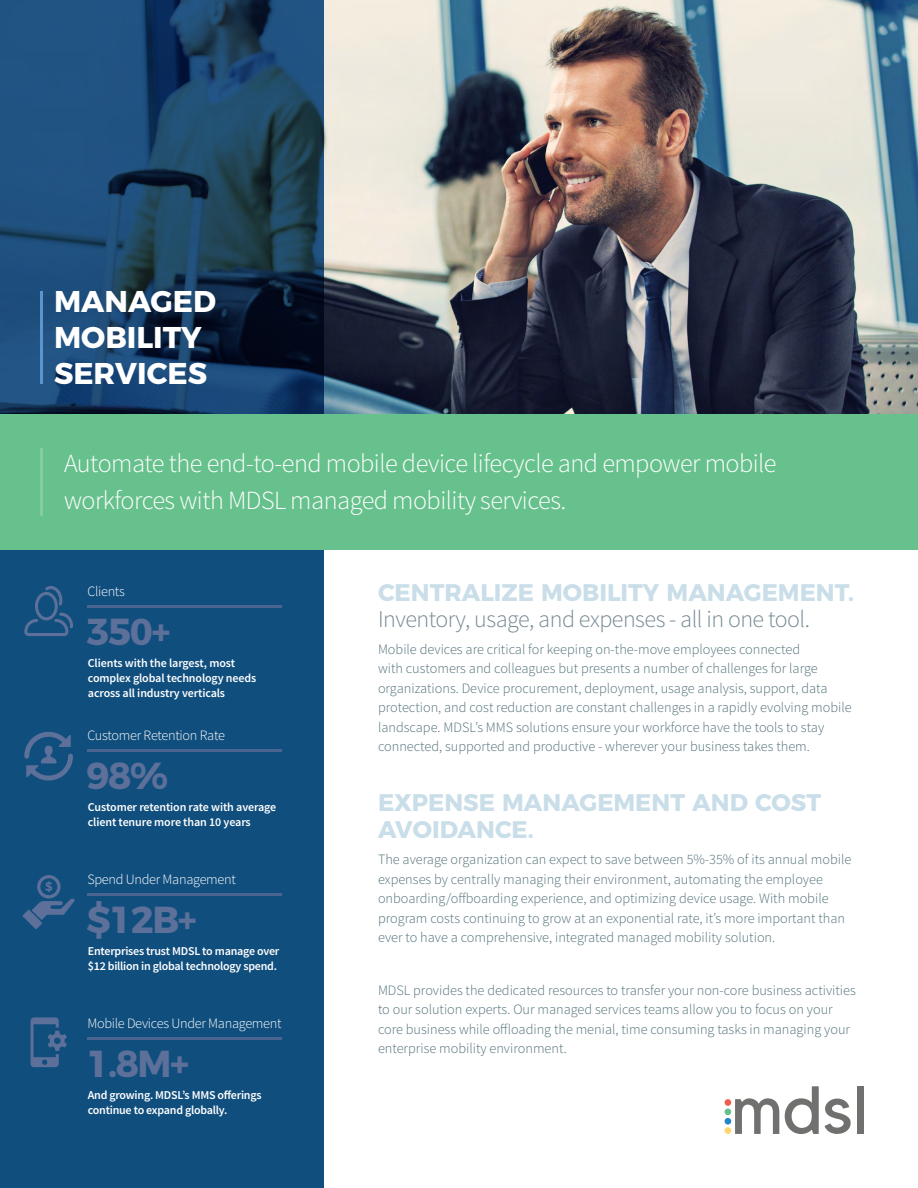
<style>
.page{position:relative;width:918px;height:1188px;background:#fff}
.page>*{position:absolute;margin:0;border:0;box-sizing:border-box;transform-origin:0 0}
.t1{font:700 37.5px "Montserrat";letter-spacing:-.04em;color:#5c7099}
.t2{font:700 30px/36px "Montserrat";color:#fff}
.t3{font:300 26.25px/37.5px "Source Sans Pro";letter-spacing:-.02em;color:#fff}
.t4{font:700 24px/27px "Montserrat";color:#c9dee8}
.t5{font:300 24px "Source Sans Pro";letter-spacing:-.02em;color:#768992}
.t6{font:300 14.25px/19.5px "Source Sans Pro";color:#517079}
.t7{font:300 14.25px "Source Sans Pro";letter-spacing:-.02em;color:#fff}
.t8{font:600 12px/15px "Source Sans Pro";letter-spacing:-.02em;color:#fff}
</style>
<div class="page">
<img style="left:324px;top:0;width:594px;height:415px">
<div style="left:0;top:426px;width:324px;height:762px;background:#104e7e"></div>
<hr style="left:87px;top:605px;width:195px;height:3px;background:#48648f">
<hr style="left:87px;top:749px;width:195px;height:3px;background:#48648f">
<hr style="left:87px;top:893px;width:195px;height:2px;background:#48648f">
<hr style="left:87px;top:1037px;width:195px;height:3px;background:#48648f">
<svg style="left:24px;top:731px;width:49px;height:50px"></svg>
<svg style="left:23px;top:875px;width:52px;height:54px"></svg>
<svg style="left:31px;top:1017px;width:36px;height:50px"></svg>
<svg style="left:24px;top:586px;width:49px;height:50px"></svg>
<svg style="left:0;top:0;width:324px;height:415px;background:#1a4266"></svg>
<div style="left:0;top:415px;width:918px;height:135px;background:#67c18c"></div>
<hr style="left:40px;top:449px;width:3px;height:67px;background:#87cba0">
<hr style="left:40px;top:291px;width:3px;height:93px;background:#5b95d0">
<svg style="left:785px;top:1086px;width:34px;height:48px"></svg>
<svg style="left:825px;top:1099px;width:26px;height:35px"></svg>
<div style="left:857px;top:1086px;width:7px;height:48px;background:#70706e"></div>
<svg style="left:725px;top:1098px;width:54px;height:36px"></svg>
<div style="left:725px;top:1118px;width:6px;height:7px;background:#2185c7;border-radius:50%"></div>
<h2 class="t2" style="left:54px;top:281px;width:164px">MANAGED<br>MOBILITY<br>SERVICES</h2>
<h3 class="t3" style="left:64px;top:445px;width:714px">Automate the end-to-end mobile device lifecycle and empower mobile workforces with MDSL managed mobility services.</h3>
<p class="t7" style="left:87px;top:583px;width:39px">Clients</p>
<h1 class="t1" style="left:87px;top:601px;width:86px">350+</h1>
<p class="t8" style="left:88px;top:655px;width:170px">Clients with the largest, most complex global technology needs across all industry verticals</p>
<p class="t7" style="left:87px;top:727px;width:139px">Customer Retention Rate</p>
<h1 class="t1" style="left:87px;top:745px;width:83px">98%</h1>
<p class="t8" style="left:88px;top:800px;width:190px">Customer retention rate with average client tenure more than 10 years</p>
<p class="t7" style="left:87px;top:871px;width:150px">Spend Under Management</p>
<h1 class="t1" style="left:87px;top:889px;width:112px">$12B+</h1>
<p class="t8" style="left:88px;top:943px;width:193px">Enterprises trust MDSL to manage over $12 billion in global technology spend.</p>
<p class="t7" style="left:87px;top:1015px;width:196px">Mobile Devices Under Management</p>
<h1 class="t1" style="left:87px;top:1033px;width:104px">1.8M+</h1>
<p class="t8" style="left:88px;top:1088px;width:175px">And growing. MDSL’s MMS offerings continue to expand globally.</p>
<h3 class="t4" style="left:378px;top:577px;width:478px">CENTRALIZE MOBILITY MANAGEMENT.</h3>
<h3 class="t5" style="left:378px;top:605px;width:434px">Inventory, usage, and expenses - all in one tool.</h3>
<p class="t6" style="left:378px;top:639px;width:475px">Mobile devices are critical for keeping on-the-move employees connected<br>with customers and colleagues but presents a number of challenges for large organizations. Device procurement, deployment, usage analysis, support, data protection, and cost reduction are constant challenges in a rapidly evolving mobile landscape. MDSL’s MMS solutions ensure your workforce have the tools to stay connected, supported and productive - wherever your business takes them.</p>
<h3 class="t4" style="left:378px;top:787px;width:445px">EXPENSE MANAGEMENT AND COST<br>AVOIDANCE.</h3>
<p class="t6" style="left:378px;top:850px;width:475px">The average organization can expect to save between 5%-35% of its annual mobile expenses by centrally managing their environment, automating the employee onboarding/offboarding experience, and optimizing device usage. With mobile program costs continuing to grow at an exponential rate, it’s more important than ever to have a comprehensive, integrated managed mobility solution.</p>
<p class="t6" style="left:378px;top:980px;width:479px">MDSL provides the dedicated resources to transfer your non-core business activities to our solution experts. Our managed services teams allow you to focus on your core business while offloading the menial, time consuming tasks in managing your enterprise mobility environment.</p>
</div>
